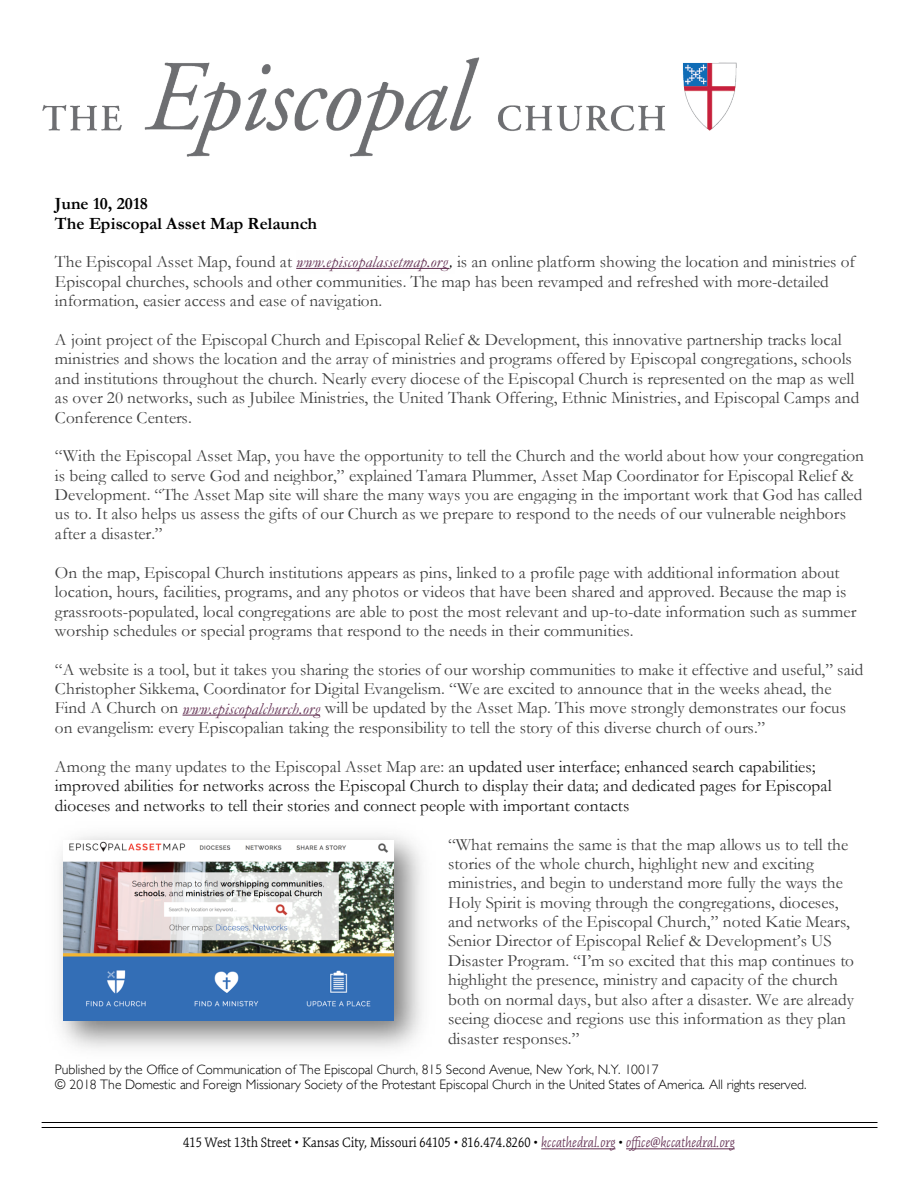
<style>
.page{position:relative;width:918px;height:1188px;background:#fff}
.page>*{position:absolute;margin:0;border:0;box-sizing:border-box;transform-origin:0 0}
.t1{font:17.25px/19.4px "Garamond";color:#404040}
.t2{font:17.25px/19.5px "Garamond";color:#1a1a1a}
.t3{font:700 17.25px/19.5px "Garamond";color:#000}
.t4{font:italic 16.5px "Garamond";letter-spacing:.015em;color:#612d50}
.t5{font:300 15px "Kinesis Pro 3";color:#000}
.t6{font:300 13.65px/15.5px "Gill Sans";letter-spacing:-.005em;color:#000}
.s1{font-style:italic}
.s2{color:#404040}
.s3{color:#000}
.s4{font-style:italic;color:#612d50}
</style>
<div class="page">
<hr style="left:42px;top:1122px;width:836px;height:1px;background:#000">
<hr style="left:42px;top:1127px;width:836px;height:1px;background:#000">
<hr style="left:541px;top:1148px;width:74px;height:1px;background:#612d50">
<hr style="left:626px;top:1148px;width:109px;height:1px;background:#612d50">
<img style="left:42px;top:58px;width:695px;height:99px">
<img style="left:59px;top:835px;width:363px;height:214px">
<img style="left:64px;top:840px;width:330px;height:180px">
<hr style="left:296px;top:268px;width:153px;height:1px;background:#612d50">
<hr style="left:183px;top:715px;width:137px;height:1px;background:#612d50">
<p class="t3" style="left:55px;top:194px;width:264px">June 10, 2018<br>The Episcopal Asset Map Relaunch</p>
<p class="t1" style="left:55px;top:252px;width:802px">The Episcopal Asset Map, found at <span class="s1">www.episcopalassetmap.org</span>, is an online platform showing the location and ministries of<br>Episcopal churches, schools and other communities. The map has been revamped and refreshed with more-detailed information, easier access and ease of navigation.</p>
<p class="t1" style="left:55px;top:329px;width:806px">A joint project of the Episcopal Church and Episcopal Relief &amp; Development, this innovative partnership tracks local ministries and shows the location and the array of ministries and programs offered by Episcopal congregations, schools and institutions throughout the church. Nearly every diocese of the Episcopal Church is represented on the map as well as over 20 networks, such as Jubilee Ministries, the United Thank Offering, Ethnic Ministries, and Episcopal Camps and Conference Centers.</p>
<p class="t1" style="left:55px;top:446px;width:811px">“With the Episcopal Asset Map, you have the opportunity to tell the Church and the world about how your congregation is being called to serve God and neighbor,” explained Tamara Plummer, Asset Map Coordinator for Episcopal Relief &amp; Development. “The Asset Map site will share the many ways you are engaging in the important work that God has called us to. It also helps us assess the gifts of our Church as we prepare to respond to the needs of our vulnerable neighbors after a disaster.”</p>
<p class="t1" style="left:55px;top:562px;width:803px">On the map, Episcopal Church institutions appears as pins, linked to a profile page with additional information about location, hours, facilities, programs, and any photos or videos that have been shared and approved. Because the map is grassroots-populated, local congregations are able to post the most relevant and up-to-date information such as summer worship schedules or special programs that respond to the needs in their communities.</p>
<p class="t1" style="left:55px;top:659px;width:810px">“A website is a tool, but it takes you sharing the stories of our worship communities to make it effective and useful,” said Christopher Sikkema, Coordinator for Digital Evangelism. “We are excited to announce that in the weeks ahead, the Find A Church on <span class="s1">www.episcopalchurch.org</span> will be updated by the Asset Map. This move strongly demonstrates our focus on evangelism: every Episcopalian taking the responsibility to tell the story of this diverse church of ours.”</p>
<p class="t2" style="left:55px;top:756px;width:778px"><span class="s2">Among the many updates to the Episcopal Asset Map are: a</span>n updated user interface; enhanced search capabilities; improved abilities for networks across the Episcopal Church to display their data; and dedicated pages for Episcopal dioceses and networks to tell their stories and connect people with important contacts</p>
<p class="t1" style="left:448px;top:834px;width:408px">“What remains the same is that the map allows us to tell the stories of the whole church, highlight new and exciting ministries, and begin to understand more fully the ways the Holy Spirit is moving through the congregations, dioceses, and networks of the Episcopal Church,” noted Katie Mears, Senior Director of Episcopal Relief &amp; Development’s US Disaster Program. “I’m so excited that this map continues to highlight the presence, ministry and capacity of the church both on normal days, but also after a disaster. We are already seeing diocese and regions use this information as they plan disaster responses.”</p>
<p class="t4" style="left:296px;top:251px;width:158px">www.episcopalassetmap.org<span class="s3">,</span></p>
<p class="t4" style="left:183px;top:697px;width:139px">www.episcopalchurch.org</p>
<p class="t6" style="left:55px;top:1061px;width:753px">Published by the Office of Communication of The Episcopal Church, 815 Second Avenue, New York, N.Y. 10017<br>© 2018 The Domestic and Foreign Missionary Society of the Protestant Episcopal Church in the United States of America. All rights reserved.</p>
<p class="t5" style="left:183px;top:1134px;width:553px">415 West 13th Street • Kansas City, Missouri 64105 • 816.474.8260 • <span class="s4">kccathedral.org</span> • <span class="s4">office@kccathedral.org</span></p>
</div>
